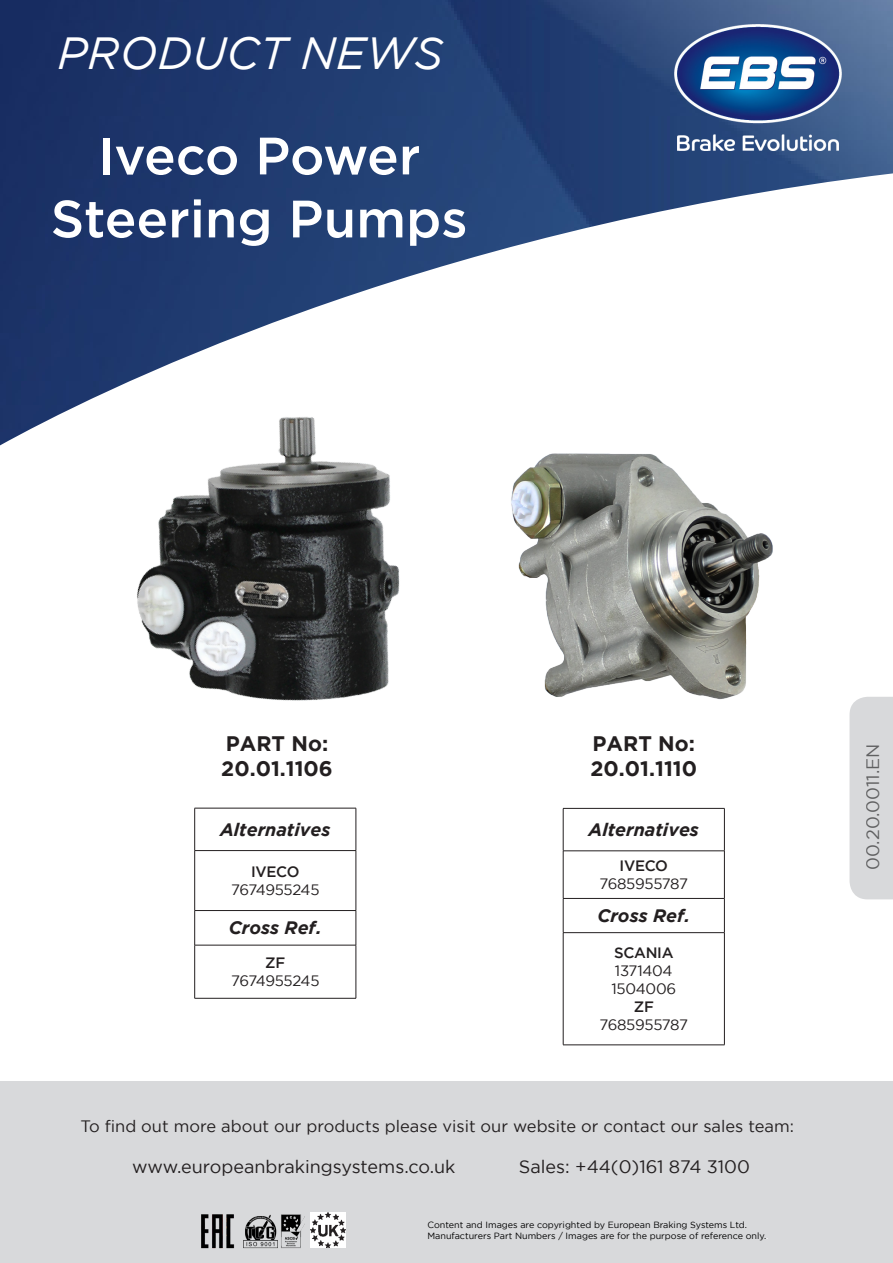
<style>
.page{position:relative;width:893px;height:1263px;background:#fff}
.page>*{position:absolute;margin:0;border:0;box-sizing:border-box;transform-origin:0 0}
.t1{font:500 52.5px/63px "Gotham";color:#fff;text-align:center}
.t2{font:italic 45px "Gotham";color:#fff}
.t3{font:700 21px "Gotham";color:#231f20}
.t4{font:18px "Gotham";color:#231f20}
.t5{font:italic 700 18px "Gotham";color:#231f20}
.t6{font:18px "Gotham";color:#000}
.t7{font:16.5px "Gotham";color:#231f20}
.t8{font:15px "Gotham";letter-spacing:-.025em;color:#231f20}
.t9{font:500 15px "Gotham";letter-spacing:-.02em;color:#231f20}
.t10{font:9px "Gotham";color:#000}
.s1{color:#fff}
</style>
<div class="page">
<div style="left:0;top:1081px;width:893px;height:182px;background:#d8d9db"></div>
<img style="left:0;top:0;width:893px;height:445px">
<img style="left:675px;top:25px;width:166px;height:125px">
<img style="left:201px;top:1214px;width:34px;height:35px">
<img style="left:310px;top:1212px;width:36px;height:36px">
<div style="left:849px;top:697px;width:44px;height:202px;background:#d8d9db"></div>
<hr style="left:194px;top:808px;width:162px;height:1px;background:#231f20">
<hr style="left:194px;top:808px;width:1px;height:42px;background:#231f20">
<hr style="left:356px;top:808px;width:1px;height:42px;background:#231f20">
<hr style="left:194px;top:850px;width:162px;height:1px;background:#231f20">
<hr style="left:194px;top:851px;width:1px;height:59px;background:#231f20">
<hr style="left:356px;top:851px;width:1px;height:59px;background:#231f20">
<hr style="left:194px;top:910px;width:162px;height:1px;background:#231f20">
<hr style="left:194px;top:911px;width:1px;height:34px;background:#231f20">
<hr style="left:356px;top:911px;width:1px;height:34px;background:#231f20">
<hr style="left:194px;top:945px;width:162px;height:1px;background:#231f20">
<hr style="left:194px;top:945px;width:1px;height:53px;background:#231f20">
<hr style="left:356px;top:945px;width:1px;height:53px;background:#231f20">
<hr style="left:194px;top:998px;width:162px;height:1px;background:#231f20">
<img style="left:243px;top:1214px;width:62px;height:35px">
<hr style="left:563px;top:808px;width:162px;height:1px;background:#231f20">
<hr style="left:563px;top:808px;width:1px;height:43px;background:#231f20">
<hr style="left:724px;top:808px;width:1px;height:43px;background:#231f20">
<hr style="left:563px;top:850px;width:162px;height:1px;background:#231f20">
<hr style="left:563px;top:851px;width:1px;height:47px;background:#231f20">
<hr style="left:724px;top:851px;width:1px;height:47px;background:#231f20">
<hr style="left:563px;top:898px;width:162px;height:1px;background:#231f20">
<hr style="left:563px;top:899px;width:1px;height:33px;background:#231f20">
<hr style="left:724px;top:899px;width:1px;height:33px;background:#231f20">
<hr style="left:563px;top:932px;width:162px;height:1px;background:#231f20">
<hr style="left:563px;top:933px;width:1px;height:112px;background:#231f20">
<hr style="left:724px;top:933px;width:1px;height:112px;background:#231f20">
<hr style="left:563px;top:1044px;width:162px;height:1px;background:#231f20">
<img style="left:124px;top:409px;width:302px;height:292px">
<img style="left:488px;top:416px;width:312px;height:284px">
<p class="t2" style="left:58px;top:28px;width:387px">PRODUCT NEWS</p>
<p class="t1" style="left:51px;top:123px;width:418px">Iveco Power<br>Steering Pumps</p>
<p class="t3" style="left:226px;top:731px;width:104px">PART No:</p>
<p class="t3" style="left:221px;top:757px;width:113px">20.01.1106</p>
<p class="t5" style="left:220px;top:819px;width:112px">Alternatives</p>
<p class="t9" style="left:251px;top:863px;width:50px">IVECO</p>
<p class="t8" style="left:231px;top:881px;width:90px">7674955245</p>
<p class="t5" style="left:229px;top:918px;width:94px">Cross Ref.</p>
<p class="t9" style="left:265px;top:954px;width:22px">ZF</p>
<p class="t8" style="left:231px;top:972px;width:90px">7674955245</p>
<p class="t3" style="left:593px;top:731px;width:104px">PART No:</p>
<p class="t3" style="left:590px;top:756px;width:108px">20.01.1110</p>
<p class="t5" style="left:589px;top:819px;width:112px">Alternatives</p>
<p class="t9" style="left:620px;top:857px;width:50px">IVECO</p>
<p class="t8" style="left:599px;top:875px;width:90px">7685955787</p>
<p class="t5" style="left:597px;top:905px;width:94px">Cross Ref.</p>
<p class="t9" style="left:614px;top:944px;width:61px">SCANIA</p>
<p class="t8" style="left:615px;top:963px;width:59px">1371404</p>
<p class="t8" style="left:611px;top:981px;width:66px">1504006</p>
<p class="t9" style="left:634px;top:998px;width:22px">ZF</p>
<p class="t8" style="left:599px;top:1017px;width:90px">7685955787</p>
<p class="t7" style="left:81px;top:1116px;width:715px">To find out more about our products please visit our website or contact our sales team:</p>
<p class="t4" style="left:132px;top:1157px;width:325px">www.europeanbrakingsystems.co.uk</p>
<p class="t4" style="left:519px;top:1157px;width:233px">Sales: +44(0)161 874 3100</p>
<p class="t10" style="left:427px;top:1220px;width:321px">Content and Images are copyrighted by European Braking Systems Ltd.</p>
<p class="t10" style="left:427px;top:1231px;width:342px">Manufacturers Part Numbers / Images are for the purpose of reference only.<span class="s1">.</span></p>
<h3 class="t6" style="left:863px;top:870px;width:128px;rotate:-90deg">00.20.0011.EN</h3>
</div>
